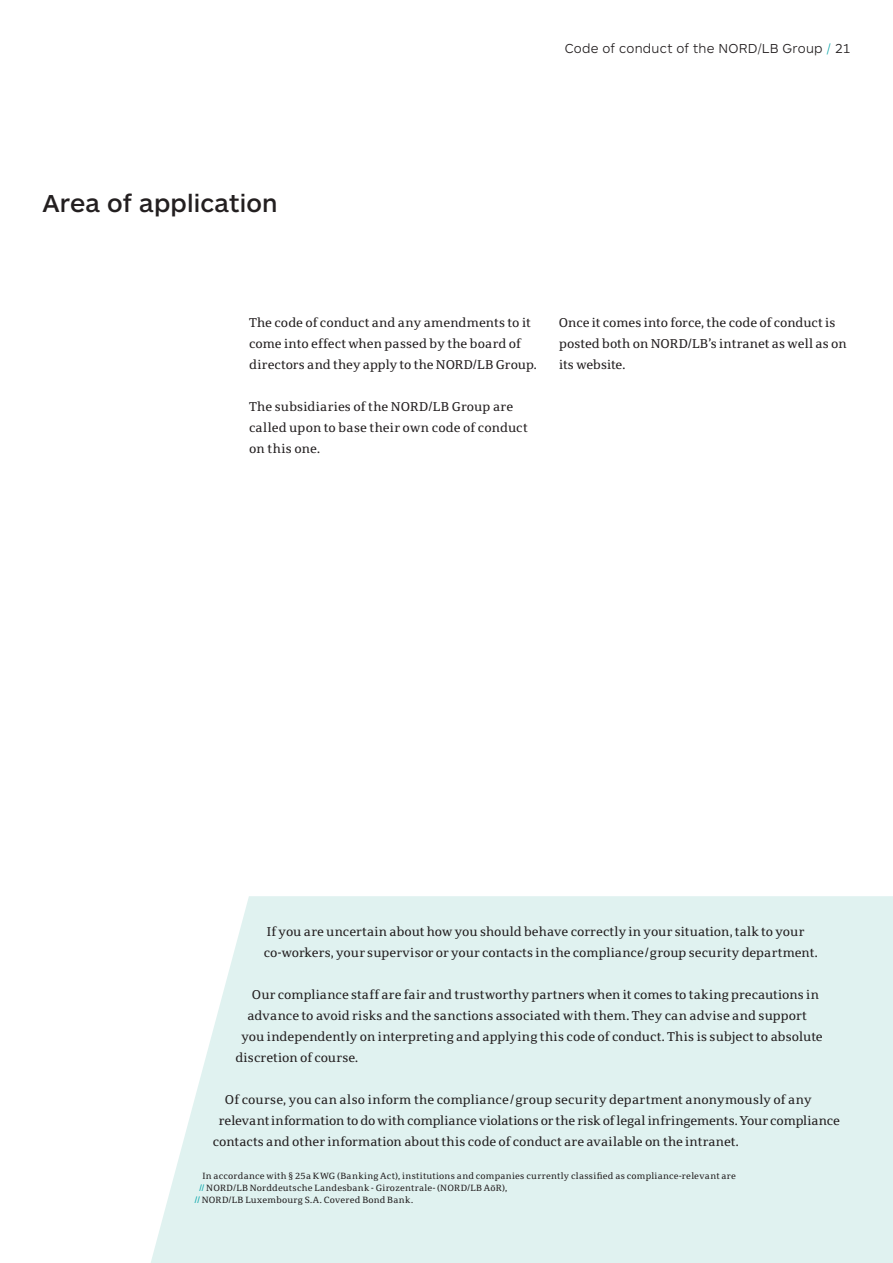
<style>
.page{position:relative;width:893px;height:1263px;background:#fff}
.page>*{position:absolute;margin:0;border:0;box-sizing:border-box;transform-origin:0 0}
.t1{font:500 25.5px "ARS Maquette Pro";letter-spacing:.005em;color:#231f20}
.t2{font:300 13.5px "ARS Maquette Pro";letter-spacing:.02em;color:#231f20}
.t3{font:12.75px/21px "Sparkasse Serif";letter-spacing:.005em;color:#231f20}
.t4{font:9px "Sparkasse Serif";letter-spacing:.03em;color:#231f20}
.s1{color:#00a3a7}
</style>
<div class="page">
<div style="left:151px;top:896px;width:742px;height:367px;background:#e0f2f0"></div>
<p class="t2" style="left:565px;top:40px;width:287px">Code of conduct of the NORD/LB Group <span class="s1">/</span> 21</p>
<h1 class="t1" style="left:42px;top:186px;width:237px">Area of application</h1>
<p class="t3" style="left:249px;top:312px;width:289px">The code of conduct and any amendments to it come into effect when passed by the board of directors and they apply to the NORD/LB Group.</p>
<p class="t3" style="left:249px;top:396px;width:280px">The subsidiaries of the NORD/LB Group are called upon to base their own code of conduct on this one.</p>
<p class="t3" style="left:559px;top:312px;width:290px">Once it comes into force, the code of conduct is posted both on NORD/LB’s intranet as well as on its website.</p>
<p class="t3" style="left:264px;top:921px;width:555px">If you are uncertain about how you should behave correctly in your situation, talk to your co-workers, your supervisor or your contacts in the compliance/group security department.</p>
<p class="t3" style="left:252px;top:984px;width:569px">Our compliance staff are fair and trustworthy partners when it comes to taking precautions in</p>
<p class="t3" style="left:247px;top:1005px;width:561px">advance to avoid risks and the sanctions associated with them. They can advise and support</p>
<p class="t3" style="left:241px;top:1026px;width:583px">you independently on interpreting and applying this code of conduct. This is subject to absolute</p>
<p class="t3" style="left:235px;top:1047px;width:124px">discretion of course.</p>
<p class="t3" style="left:225px;top:1089px;width:588px">Of course, you can also inform the compliance/group security department anonymously of any</p>
<p class="t3" style="left:219px;top:1110px;width:623px">relevant information to do with compliance violations or the risk of legal infringements. Your compliance</p>
<p class="t3" style="left:213px;top:1131px;width:527px">contacts and other information about this code of conduct are available on the intranet.</p>
<p class="t4" style="left:202px;top:1170px;width:535px">In accordance with § 25a KWG (Banking Act), institutions and companies currently classified as compliance-relevant are</p>
<p class="t4" style="left:199px;top:1182px;width:309px"><span class="s1">//</span> NORD/LB Norddeutsche Landesbank - Girozentrale- (NORD/LB AöR),</p>
<p class="t4" style="left:195px;top:1194px;width:220px"><span class="s1">//</span> NORD/LB Luxembourg S.A. Covered Bond Bank.</p>
</div>
